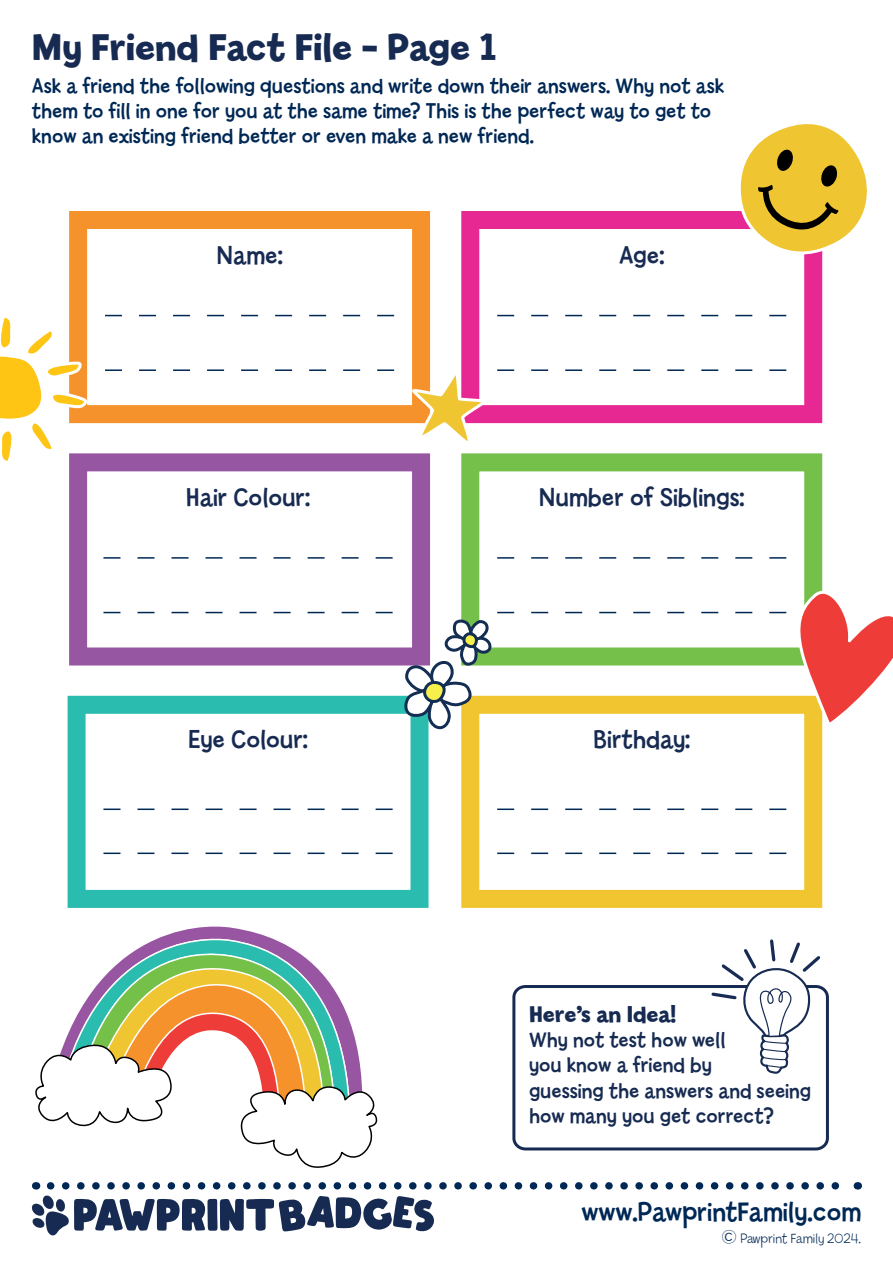
<style>
.page{position:relative;width:893px;height:1263px;background:#fff}
.page>*{position:absolute;margin:0;border:0;box-sizing:border-box;transform-origin:0 0}
.t1{font:600 37.5px "Billy";color:#172b52}
.t2{font:27px "Billy";color:#002855}
.t3{font:25.5px "Billy";color:#172b52}
.t4{font:600 22.5px "Billy";color:#172b52}
.t5{font:21px/25.2px "Billy";color:#002855}
.t6{font:21px/25.2px "Billy";color:#172b52}
.t7{font:300 13.5px "Billy";color:#002855}
.s1{font-size:18px}
</style>
<div class="page">
<svg style="left:51px;top:1182px;width:789px;height:7px"></svg>
<svg style="left:31px;top:1195px;width:403px;height:41px"></svg>
<div style="left:69px;top:211px;width:361px;height:212px;border:18px solid #f6922b"></div>
<div style="left:69px;top:453px;width:361px;height:212px;border:18px solid #9656a2"></div>
<div style="left:461px;top:211px;width:361px;height:212px;border:18px solid #e72893"></div>
<div style="left:461px;top:453px;width:361px;height:212px;border:18px solid #74c04a"></div>
<div style="left:68px;top:696px;width:360px;height:212px;border:18px solid #2abcae"></div>
<div style="left:461px;top:696px;width:361px;height:212px;border:18px solid #f0c530"></div>
<svg style="left:105px;top:315px;width:289px;height:1px"></svg>
<svg style="left:105px;top:369px;width:289px;height:2px"></svg>
<svg style="left:497px;top:315px;width:289px;height:1px"></svg>
<svg style="left:497px;top:369px;width:289px;height:2px"></svg>
<svg style="left:103px;top:557px;width:290px;height:2px"></svg>
<svg style="left:103px;top:612px;width:290px;height:1px"></svg>
<svg style="left:497px;top:557px;width:289px;height:2px"></svg>
<svg style="left:103px;top:808px;width:290px;height:2px"></svg>
<svg style="left:103px;top:852px;width:290px;height:2px"></svg>
<svg style="left:497px;top:808px;width:289px;height:2px"></svg>
<svg style="left:497px;top:852px;width:289px;height:2px"></svg>
<svg style="left:167px;top:926px;width:96px;height:9px"></svg>
<svg style="left:139px;top:935px;width:152px;height:13px"></svg>
<svg style="left:122px;top:948px;width:186px;height:12px;background:#73adaf"></svg>
<svg style="left:35px;top:960px;width:343px;height:208px"></svg>
<svg style="left:730px;top:124px;width:137px;height:138px"></svg>
<svg style="left:0;top:314px;width:88px;height:151px"></svg>
<svg style="left:401px;top:580px;width:492px;height:149px"></svg>
<svg style="left:413px;top:371px;width:74px;height:70px"></svg>
<div style="left:512px;top:985px;width:317px;height:165px;border:3px solid #172b52;border-radius:11px"></div>
<svg style="left:709px;top:939px;width:114px;height:134px"></svg>
<p class="t1" style="left:32px;top:24px;width:467px">My Friend Fact File - Page 1</p>
<p class="t5" style="left:32px;top:74px;width:694px">Ask a friend the following questions and write down their answers. Why not ask them to fill in one for you at the same time? This is the perfect way to get to know an existing friend better or even make a new friend.</p>
<p class="t3" style="left:216px;top:239px;width:68px">Name:</p>
<p class="t3" style="left:619px;top:239px;width:47px">Age:</p>
<p class="t3" style="left:186px;top:482px;width:126px">Hair Colour:</p>
<p class="t3" style="left:539px;top:482px;width:207px">Number of Siblings:</p>
<p class="t3" style="left:188px;top:724px;width:121px">Eye Colour:</p>
<p class="t3" style="left:593px;top:724px;width:98px">Birthday:</p>
<p class="t4" style="left:529px;top:1000px;width:149px">Here’s an Idea!</p>
<p class="t6" style="left:529px;top:1028px;width:283px">Why not test how well<br>you know a friend by<br>guessing the answers and seeing how many you get correct?</p>
<p class="t2" style="left:581px;top:1195px;width:281px">www.PawprintFamily.com</p>
<p class="t7" style="left:722px;top:1231px;width:140px"><span class="s1">©</span> Pawprint Family 2024.</p>
</div>
